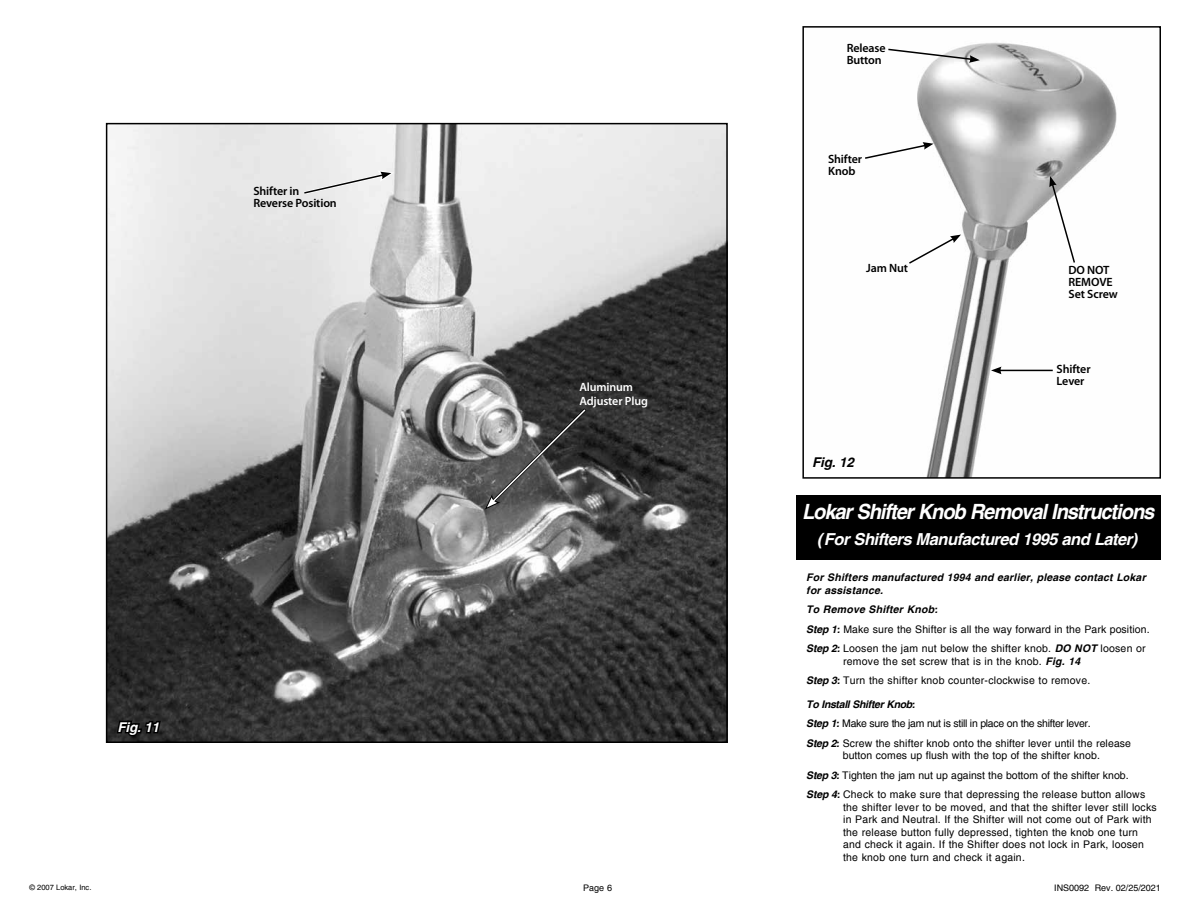
<style>
.page{position:relative;width:1188px;height:918px;background:#fff}
.page>*{position:absolute;margin:0;border:0;box-sizing:border-box;transform-origin:0 0}
.t1{font:italic 700 21px "Helvetica";letter-spacing:-.05em;color:#fff;scale:.95 1}
.t2{font:italic 700 16.5px "Helvetica";letter-spacing:-.03em;color:#fff}
.t3{font:italic 700 13.5px "Helvetica";color:#fff}
.t4{font:italic 700 13.5px "Helvetica";color:#000}
.t5{font:600 12px/12px "Myriad Pro";letter-spacing:-.01em;color:#000}
.t6{font:600 12px/13.5px "Myriad Pro";letter-spacing:-.01em;color:#fff}
.t7{font:10.5px/19.4px "Helvetica";letter-spacing:.02em;color:#000}
.t8{font:italic 700 10.5px/12.6px "Helvetica";letter-spacing:.02em;color:#000}
.t9{font:9px "Helvetica";color:#000}
.t10{font:7.5px "Helvetica";color:#000}
.s1{font-weight:700;font-style:italic}
</style>
<div class="page">
<img style="left:109px;top:126px;width:616px;height:614px">
<svg style="left:115px;top:719px;width:48px;height:19px"></svg>
<img style="left:917px;top:42px;width:200px;height:434px">
<div style="left:802px;top:26px;width:359px;height:453px;border:2px solid #000"></div>
<div style="left:796px;top:495px;width:364px;height:65px;background:#000"></div>
<svg style="left:809px;top:476px;width:50px;height:3px"></svg>
<svg style="left:888px;top:48px;width:92px;height:15px"></svg>
<svg style="left:865px;top:142px;width:69px;height:18px"></svg>
<svg style="left:909px;top:235px;width:52px;height:30px"></svg>
<svg style="left:1049px;top:176px;width:27px;height:88px"></svg>
<hr style="left:999px;top:370px;width:54px;height:1px;background:#000">
<svg style="left:991px;top:367px;width:11px;height:7px"></svg>
<svg style="left:301px;top:171px;width:93px;height:25px"></svg>
<svg style="left:485px;top:405px;width:105px;height:105px;background:#616161"></svg>
<p class="t5" style="left:847px;top:42px;width:40px">Release<br>Button</p>
<p class="t5" style="left:253px;top:185px;width:85px">Shifter in<br>Reverse Position</p>
<p class="t3" style="left:117px;top:719px;width:43px">Fig. 11</p>
<p class="t6" style="left:579px;top:380px;width:70px">Aluminum<br>Adjuster Plug</p>
<p class="t5" style="left:828px;top:153px;width:35px">Shifter<br>Knob</p>
<p class="t5" style="left:866px;top:261px;width:43px">Jam Nut</p>
<p class="t4" style="left:812px;top:455px;width:43px">Fig. 12</p>
<p class="t5" style="left:1069px;top:264px;width:51px">DO NOT<br>REMOVE<br>Set Screw</p>
<p class="t5" style="left:1057px;top:363px;width:35px">Shifter<br>Lever</p>
<h1 class="t1" style="left:802px;top:500px;width:372px">Lokar Shifter Knob Removal Instructions</h1>
<h2 class="t2" style="left:819px;top:529px;width:320px">(For Shifters Manufactured 1995 and Later)</h2>
<p class="t8" style="left:806px;top:571px;width:341px">For Shifters manufactured 1994 and earlier, please contact Lokar for assistance.</p>
<p class="t7" style="left:806px;top:600px;width:345px"><span class="s1">To Remove Shifter Knob:<br>Step 1:</span> Make sure the Shifter is all the way forward in the Park position.<br><span class="s1">Step 2:</span> Loosen the jam nut below the shifter knob. <span class="s1">DO NOT</span> loosen or</p>
<p class="t7" style="left:806px;top:651px;width:286px;text-indent:37px">remove the set screw that is in the knob. <span class="s1">Fig. 14<br>Step 3:</span> Turn the shifter knob counter-clockwise to remove.</p>
<p class="t7" style="left:806px;top:695px;width:326px"><span class="s1">To Install Shifter Knob:<br>Step 1:</span> Make sure the jam nut is still in place on the shifter lever.<br><span class="s1">Step 2:</span> Screw the shifter knob onto the shifter lever until the release</p>
<p class="t7" style="left:806px;top:746px;width:340px;text-indent:36px">button comes up flush with the top of the shifter knob.<br><span class="s1">Step 3:</span> Tighten the jam nut up against the bottom of the shifter knob.<br><span class="s1">Step 4:</span> Check to make sure that depressing the release button allows</p>
<p class="t7" style="left:843px;top:801px;width:315px;line-height:12.6px">the shifter lever to be moved, and that the shifter lever still locks in Park and Neutral. If the Shifter will not come out of Park with the release button fully depressed, tighten the knob one turn and check it again. If the Shifter does not lock in Park, loosen the knob one turn and check it again.</p>
<p class="t10" style="left:29px;top:883px;width:64px">© 2007 Lokar, Inc.</p>
<p class="t9" style="left:583px;top:883px;width:30px">Page 6</p>
<p class="t9" style="left:1054px;top:883px;width:108px">INS0092 Rev. 02/25/2021</p>
</div>
